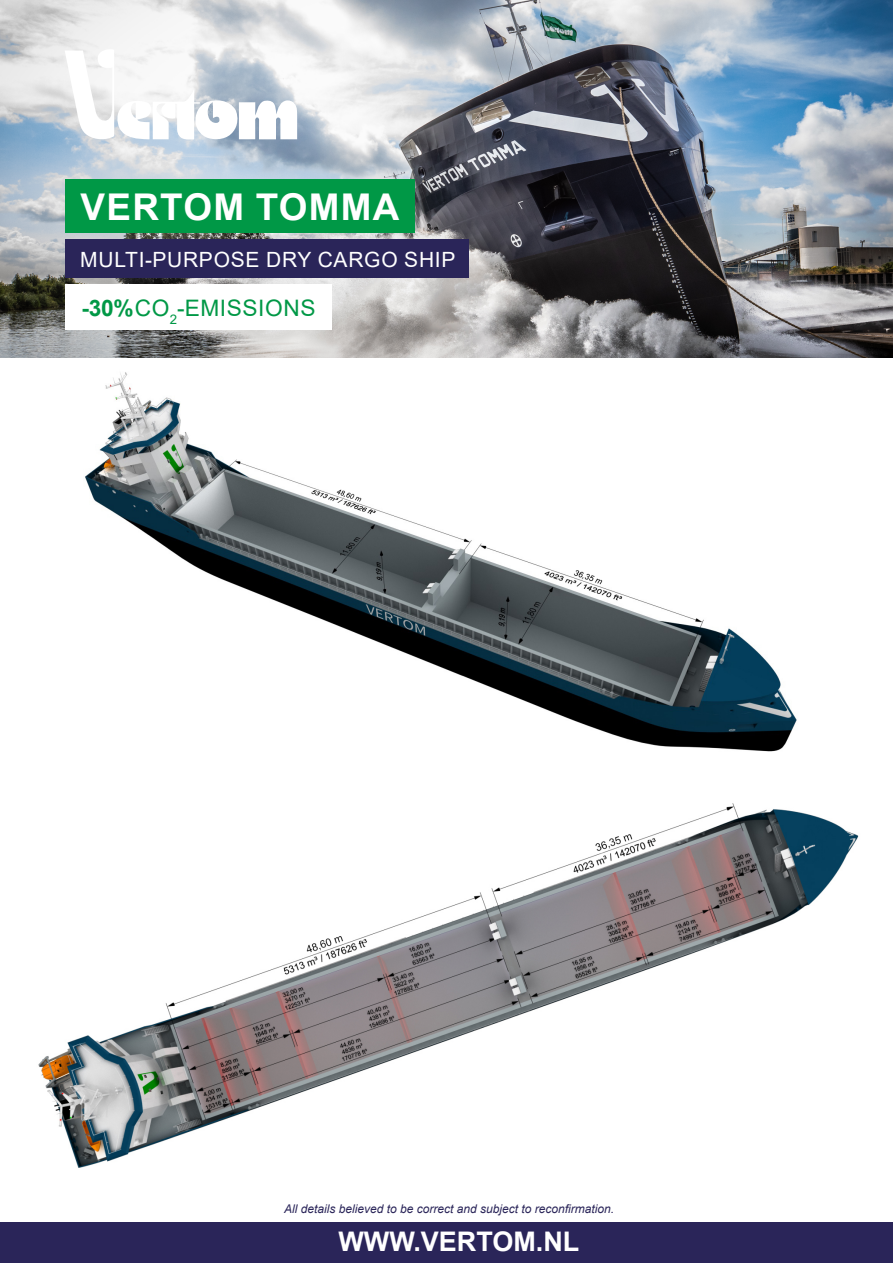
<style>
.page{position:relative;width:893px;height:1263px;background:#fff}
.page>*{position:absolute;margin:0;border:0;box-sizing:border-box;transform-origin:0 0}
.t1{font:700 36.9px "Arial";letter-spacing:.035em;color:#fff}
.t2{font:700 27px "Arial";color:#fff}
.t3{font:22.65px "Arial";letter-spacing:.025em;color:#009846}
.t4{font:21px "Arial";letter-spacing:.035em;color:#fff}
.t5{font:italic 12px "Arial";color:#2a2559}
.s1{font-weight:700}
</style>
<div class="page">
<img style="left:0;top:0;width:893px;height:358px">
<div style="left:65px;top:179px;width:350px;height:54px;background:#009846"></div>
<div style="left:65px;top:240px;width:404px;height:38px;background:#2a2559"></div>
<div style="left:65px;top:285px;width:267px;height:45px;background:#fff"></div>
<svg style="left:65px;top:49px;width:232px;height:92px"></svg>
<div style="left:0;top:1223px;width:893px;height:40px;background:#2a2559"></div>
<img style="left:85px;top:372px;width:712px;height:380px">
<img style="left:38px;top:803px;width:821px;height:365px">
<h1 class="t1" style="left:81px;top:181px;width:320px">VERTOM TOMMA</h1>
<h3 class="t4" style="left:80px;top:245px;width:377px">MULTI-PURPOSE DRY CARGO SHIP</h3>
<h3 class="t3" style="left:81px;top:293px;width:236px"><span class="s1">-30%</span> CO<sub>2</sub>-EMISSIONS</h3>
<p class="t5" style="left:284px;top:1201px;width:332px">All details believed to be correct and subject to reconfirmation.</p>
<h2 class="t2" style="left:338px;top:1222px;width:242px">WWW.VERTOM.NL</h2>
</div>
